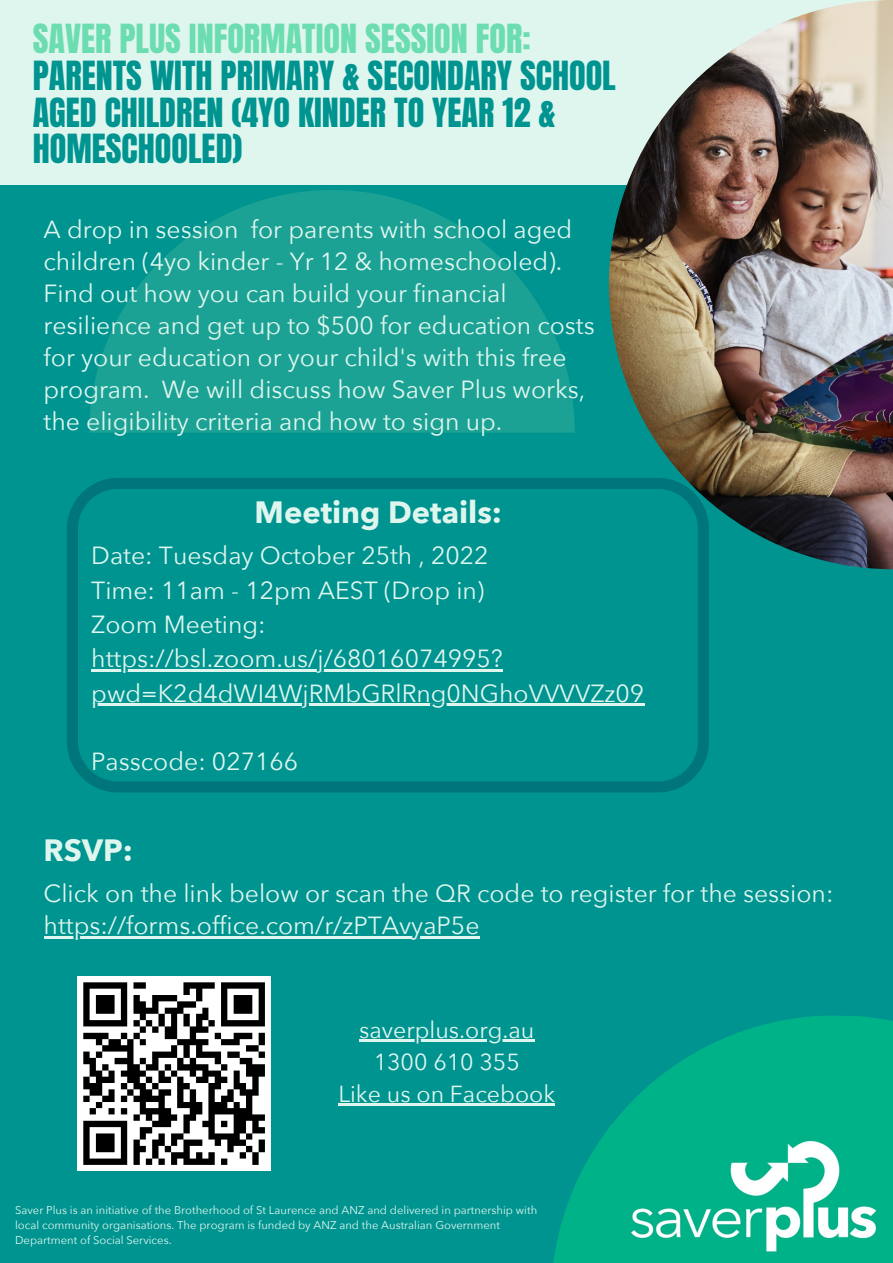
<style>
.page{position:relative;width:893px;height:1263px;background:#dff6ef}
.page>*{position:absolute;margin:0;border:0;box-sizing:border-box;transform-origin:0 0}
.t1{font:34.12px/36.6px "Anton";color:#009490}
.t2{font:34.12px "Anton";color:#6cddb1}
.t3{font:700 30.75px "Avenir Next";color:#dff6ef}
.t4{font:24.75px/32.1px "Avenir Next";color:#dff6ef}
.t5{font:23.17px/31.9px "Avenir Next";color:#dff6ef;text-align:center}
.t6{font:11.25px/15.2px "Avenir Next";color:#dff6ef}
</style>
<div class="page">
<div style="left:0;top:185px;width:893px;height:1078px;background:#009490"></div>
<img style="left:609px;top:0;width:284px;height:569px">
<svg style="left:89px;top:190px;width:486px;height:243px;fill:#1ca294"></svg>
<svg style="left:551px;top:1015px;width:342px;height:248px;fill:#00b288"></svg>
<img style="left:610px;top:1126px;width:283px;height:137px">
<svg style="left:67px;top:478px;width:642px;height:314px"></svg>
<img style="left:77px;top:976px;width:194px;height:194px">
<hr style="left:91px;top:669px;width:412px;height:2px;background:#dff6ef">
<hr style="left:91px;top:703px;width:553px;height:3px;background:#dff6ef">
<hr style="left:44px;top:936px;width:435px;height:2px;background:#dff6ef">
<hr style="left:359px;top:1039px;width:175px;height:2px;background:#dff6ef">
<hr style="left:338px;top:1103px;width:217px;height:2px;background:#dff6ef">
<h1 class="t2" style="left:33px;top:15px;width:499px">SAVER PLUS INFORMATION SESSION FOR:</h1>
<h1 class="t1" style="left:33px;top:58px;width:584px">PARENTS WITH PRIMARY &amp; SECONDARY SCHOOL<br>AGED CHILDREN (4YO KINDER TO YEAR 12 &amp;<br>HOMESCHOOLED)</h1>
<p class="t4" style="left:44px;top:214px;width:553px">A drop in session for parents with school aged children (4yo kinder - Yr 12 &amp; homeschooled).<br>Find out how you can build your financial resilience and get up to $500 for education costs for your education or your child's with this free program. We will discuss how Saver Plus works, the eligibility criteria and how to sign up.</p>
<p class="t3" style="left:255px;top:492px;width:249px">Meeting Details:</p>
<p class="t4" style="left:91px;top:539px;width:554px;line-height:34.3px">Date: Tuesday October 25th , 2022<br>Time: 11am - 12pm AEST (Drop in)<br>Zoom Meeting: https://bsl.zoom.us/j/68016074995? pwd=K2d4dWI4WjRMbGRlRng0NGhoVVVVZz09</p>
<p class="t4" style="left:91px;top:746px;width:208px">Passcode: 027166</p>
<p class="t3" style="left:44px;top:830px;width:91px">RSVP:</p>
<p class="t4" style="left:44px;top:878px;width:791px">Click on the link below or scan the QR code to register for the session: https://forms.office.com/r/zPTAvyaP5e</p>
<p class="t5" style="left:338px;top:1015px;width:218px">saverplus.org.au<br>1300 610 355<br>Like us on Facebook</p>
<p class="t6" style="left:15px;top:1203px;width:523px">Saver Plus is an initiative of the Brotherhood of St Laurence and ANZ and delivered in partnership with local community organisations. The program is funded by ANZ and the Australian Government<br>Department of Social Services.</p>
</div>
